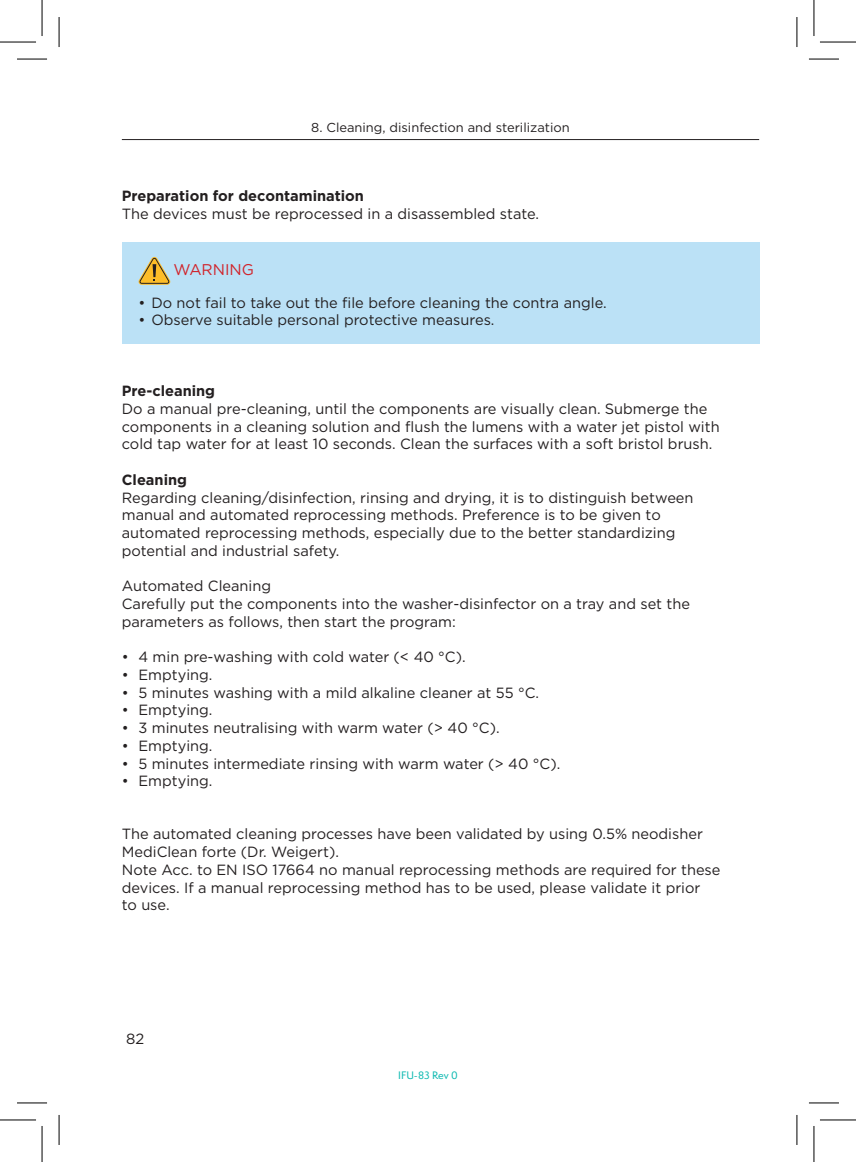
<style>
.page{position:relative;width:856px;height:1162px;background:#fff}
.page>*{position:absolute;margin:0;border:0;box-sizing:border-box;transform-origin:0 0}
.t1{font:15.6px "Gotham";color:#d1232a}
._1_TÍTULO{font:14.8px/17.8px "Gotham";color:#231f20}
.t2{font:700 14.8px "Gotham";color:#231f20}
.t3{font:13px "Gotham";color:#231f20}
.t4{font:500 10px "Semplicita Pro";color:#10bab2}
</style>
<div class="page">
<div style="left:122px;top:242px;width:636px;height:101px;background:#bbe1f6"></div>
<hr style="left:122px;top:139px;width:636px;height:1px;background:#231f20">
<svg style="left:138px;top:257px;width:32px;height:28px"></svg>
<hr style="left:17px;top:59px;width:30px;height:1px;background:#000">
<hr style="left:808px;top:59px;width:30px;height:1px;background:#000">
<hr style="left:17px;top:1102px;width:30px;height:1px;background:#000">
<hr style="left:808px;top:1102px;width:30px;height:1px;background:#000">
<hr style="left:59px;top:17px;width:1px;height:30px;background:#000">
<hr style="left:59px;top:1114px;width:1px;height:30px;background:#000">
<hr style="left:796px;top:17px;width:1px;height:30px;background:#000">
<hr style="left:796px;top:1114px;width:1px;height:30px;background:#000">
<hr style="left:0;top:42px;width:36px;height:1px;background:#000">
<hr style="left:819px;top:42px;width:36px;height:1px;background:#000">
<hr style="left:0;top:1119px;width:36px;height:1px;background:#000">
<hr style="left:819px;top:1119px;width:36px;height:1px;background:#000">
<hr style="left:42px;top:0;width:1px;height:36px;background:#000">
<hr style="left:42px;top:1125px;width:1px;height:36px;background:#000">
<hr style="left:813px;top:0;width:1px;height:36px;background:#000">
<hr style="left:813px;top:1125px;width:1px;height:36px;background:#000">
<p class="t3" style="left:311px;top:120px;width:260px">8. Cleaning, disinfection and sterilization</p>
<p class="t2" style="left:122px;top:186px;width:243px">Preparation for decontamination</p>
<p class="_1_TÍTULO" style="left:122px;top:204px;width:418px">The devices must be reprocessed in a disassembled state.</p>
<p class="t1" style="left:173px;top:261px;width:82px">WARNING</p>
<p class="_1_TÍTULO" style="left:138px;top:293px;width:469px">• Do not fail to take out the file before cleaning the contra angle.</p>
<p class="_1_TÍTULO" style="left:138px;top:311px;width:357px">• Observe suitable personal protective measures.</p>
<p class="t2" style="left:122px;top:381px;width:95px">Pre-cleaning</p>
<p class="_1_TÍTULO" style="left:122px;top:399px;width:599px">Do a manual pre-cleaning, until the components are visually clean. Submerge the components in a cleaning solution and flush the lumens with a water jet pistol with cold tap water for at least 10 seconds. Clean the surfaces with a soft bristol brush.</p>
<p class="t2" style="left:122px;top:470px;width:67px">Cleaning</p>
<p class="_1_TÍTULO" style="left:122px;top:488px;width:573px">Regarding cleaning/disinfection, rinsing and drying, it is to distinguish between manual and automated reprocessing methods. Preference is to be given to automated reprocessing methods, especially due to the better standardizing potential and industrial safety.</p>
<p class="_1_TÍTULO" style="left:122px;top:576px;width:151px">Automated Cleaning</p>
<p class="_1_TÍTULO" style="left:122px;top:594px;width:569px">Carefully put the components into the washer-disinfector on a tray and set the parameters as follows, then start the program:</p>
<p class="_1_TÍTULO" style="left:122px;top:647px;width:345px">• 4 min pre-washing with cold water (&lt; 40 °C).</p>
<p class="_1_TÍTULO" style="left:122px;top:665px;width:92px">• Emptying.</p>
<p class="_1_TÍTULO" style="left:122px;top:683px;width:418px">• 5 minutes washing with a mild alkaline cleaner at 55 °C.</p>
<p class="_1_TÍTULO" style="left:122px;top:700px;width:92px">• Emptying.</p>
<p class="_1_TÍTULO" style="left:122px;top:718px;width:379px">• 3 minutes neutralising with warm water (&gt; 40 °C).</p>
<p class="_1_TÍTULO" style="left:122px;top:736px;width:92px">• Emptying.</p>
<p class="_1_TÍTULO" style="left:122px;top:754px;width:439px">• 5 minutes intermediate rinsing with warm water (&gt; 40 °C).</p>
<p class="_1_TÍTULO" style="left:122px;top:771px;width:92px">• Emptying.</p>
<p class="_1_TÍTULO" style="left:122px;top:824px;width:582px">The automated cleaning processes have been validated by using 0.5% neodisher<br>MediClean forte (Dr. Weigert).</p>
<p class="_1_TÍTULO" style="left:122px;top:860px;width:600px">Note Acc. to EN ISO 17664 no manual reprocessing methods are required for these devices. If a manual reprocessing method has to be used, please validate it prior<br>to use.</p>
<p class="_1_TÍTULO" style="left:126px;top:1029px;width:20px">82</p>
<p class="t4" style="left:398px;top:1068px;width:61px">IFU-83 Rev 0</p>
</div>
